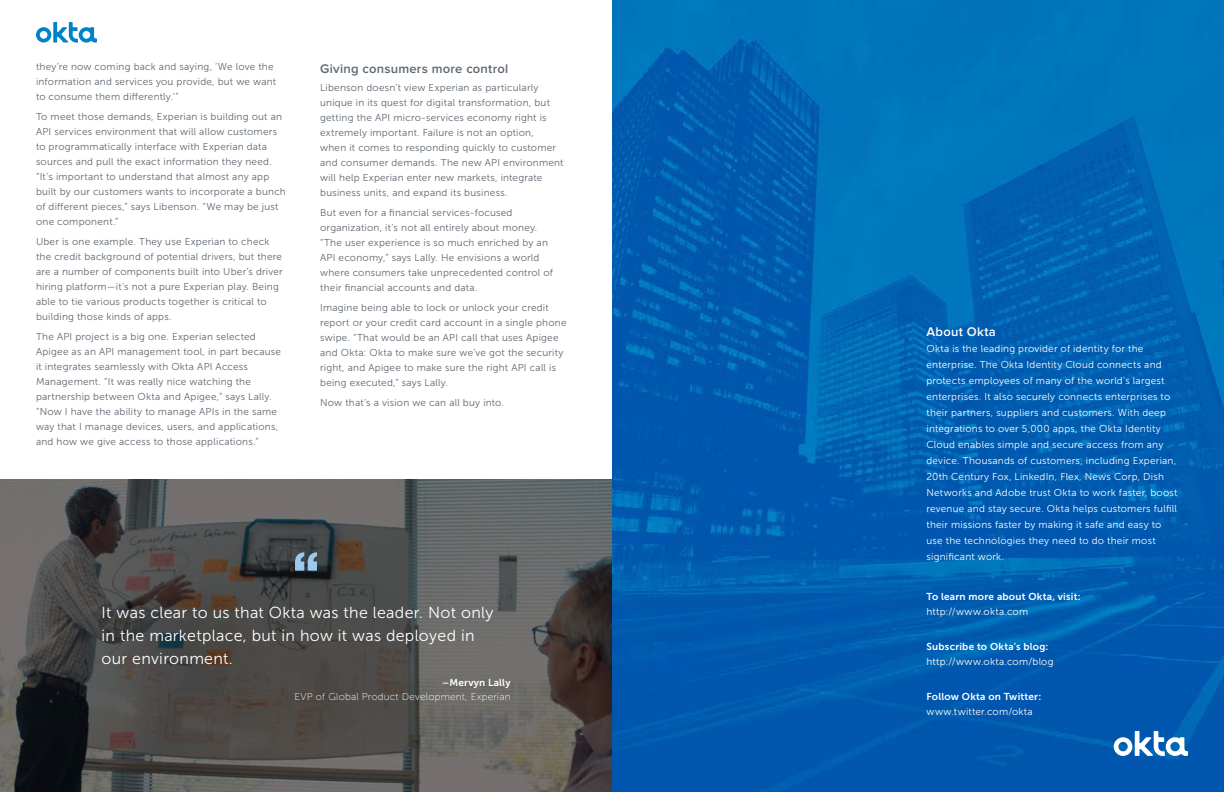
<style>
.page{position:relative;width:1224px;height:792px;background:#fff}
.page>*{position:absolute;margin:0;border:0;box-sizing:border-box;transform-origin:0 0}
.t1{font:16px/23px "Museo Sans 300";letter-spacing:.02em;color:#fff}
.t2{font:600 13px "Proxima Nova";letter-spacing:.02em;color:#5d6770}
.t3{font:600 13px "Proxima Nova";letter-spacing:.02em;color:#fff}
.t4{font:10px/15px "Museo Sans 300";letter-spacing:.025em;color:#5d6770}
.t5{font:10px/16px "Museo Sans 300";letter-spacing:.025em;color:#fff}
.t6{font:10px "Museo Sans 700";letter-spacing:.025em;color:#fff}
.t7{font:10px "Museo Sans 100";letter-spacing:.02em;color:#fff}
</style>
<div class="page">
<svg style="left:36px;top:22px;width:61px;height:21px"></svg>
<svg style="left:0;top:480px;width:612px;height:312px;background:#525150"></svg>
<svg style="left:295px;top:552px;width:22px;height:19px"></svg>
<img style="left:612px;top:0;width:612px;height:792px">
<svg style="left:1114px;top:731px;width:74px;height:25px"></svg>
<p class="t4" style="left:36px;top:59px;width:242px">they’re now coming back and saying, ‘We love the information and services you provide, but we want to consume them differently.’”</p>
<p class="t4" style="left:36px;top:109px;width:251px">To meet those demands, Experian is building out an API services environment that will allow customers to programmatically interface with Experian data sources and pull the exact information they need. “It’s important to understand that almost any app built by our customers wants to incorporate a bunch of different pieces,” says Libenson. “We may be just one component.”</p>
<p class="t4" style="left:36px;top:234px;width:248px">Uber is one example. They use Experian to check the credit background of potential drivers, but there are a number of components built into Uber’s driver hiring platform—it’s not a pure Experian play. Being able to tie various products together is critical to building those kinds of apps.</p>
<p class="t4" style="left:36px;top:329px;width:247px">The API project is a big one. Experian selected Apigee as an API management tool, in part because it integrates seamlessly with Okta API Access Management. “It was really nice watching the partnership between Okta and Apigee,” says Lally. “Now I have the ability to manage APIs in the same way that I manage devices, users, and applications, and how we give access to those applications.”</p>
<h2 class="t2" style="left:320px;top:63px;width:190px">Giving consumers more control</h2>
<p class="t4" style="left:320px;top:80px;width:245px">Libenson doesn’t view Experian as particularly unique in its quest for digital transformation, but getting the API micro-services economy right is extremely important. Failure is not an option,<br>when it comes to responding quickly to customer and consumer demands. The new API environment will help Experian enter new markets, integrate business units, and expand its business.</p>
<p class="t4" style="left:320px;top:205px;width:234px">But even for a financial services-focused organization, it’s not all entirely about money. “The user experience is so much enriched by an API economy,” says Lally. He envisions a world where consumers take unprecedented control of their financial accounts and data.</p>
<p class="t4" style="left:320px;top:300px;width:248px">Imagine being able to lock or unlock your credit report or your credit card account in a single phone swipe. “That would be an API call that uses Apigee and Okta: Okta to make sure we’ve got the security right, and Apigee to make sure the right API call is being executed,” says Lally.</p>
<p class="t4" style="left:320px;top:395px;width:185px">Now that’s a vision we can all buy into.</p>
<h1 class="t1" style="left:102px;top:601px;width:393px">It was clear to us that Okta was the leader. Not only in the marketplace, but in how it was deployed in our environment.</h1>
<p class="t6" style="left:442px;top:677px;width:70px">–Mervyn Lally</p>
<p class="t7" style="left:295px;top:691px;width:217px">EVP of Global Product Development, Experian</p>
<h2 class="t3" style="left:927px;top:326px;width:71px">About Okta</h2>
<p class="t5" style="left:927px;top:341px;width:253px">Okta is the leading provider of identity for the enterprise. The Okta Identity Cloud connects and protects employees of many of the world’s largest enterprises. It also securely connects enterprises to their partners, suppliers and customers. With deep integrations to over 5,000 apps, the Okta Identity Cloud enables simple and secure access from any device. Thousands of customers, including Experian, 20th Century Fox, LinkedIn, Flex, News Corp, Dish Networks and Adobe trust Okta to work faster, boost revenue and stay secure. Okta helps customers fulfill their missions faster by making it safe and easy to use the technologies they need to do their most significant work.</p>
<p class="t6" style="left:927px;top:591px;width:156px">To learn more about Okta, visit:</p>
<p class="t5" style="left:927px;top:604px;width:103px">http://www.okta.com</p>
<p class="t6" style="left:927px;top:641px;width:124px">Subscribe to Okta’s blog:</p>
<p class="t5" style="left:927px;top:654px;width:129px">http://www.okta.com/blog</p>
<p class="t6" style="left:927px;top:691px;width:116px">Follow Okta on Twitter:</p>
<p class="t5" style="left:927px;top:704px;width:108px">www.twitter.com/okta</p>
</div>
